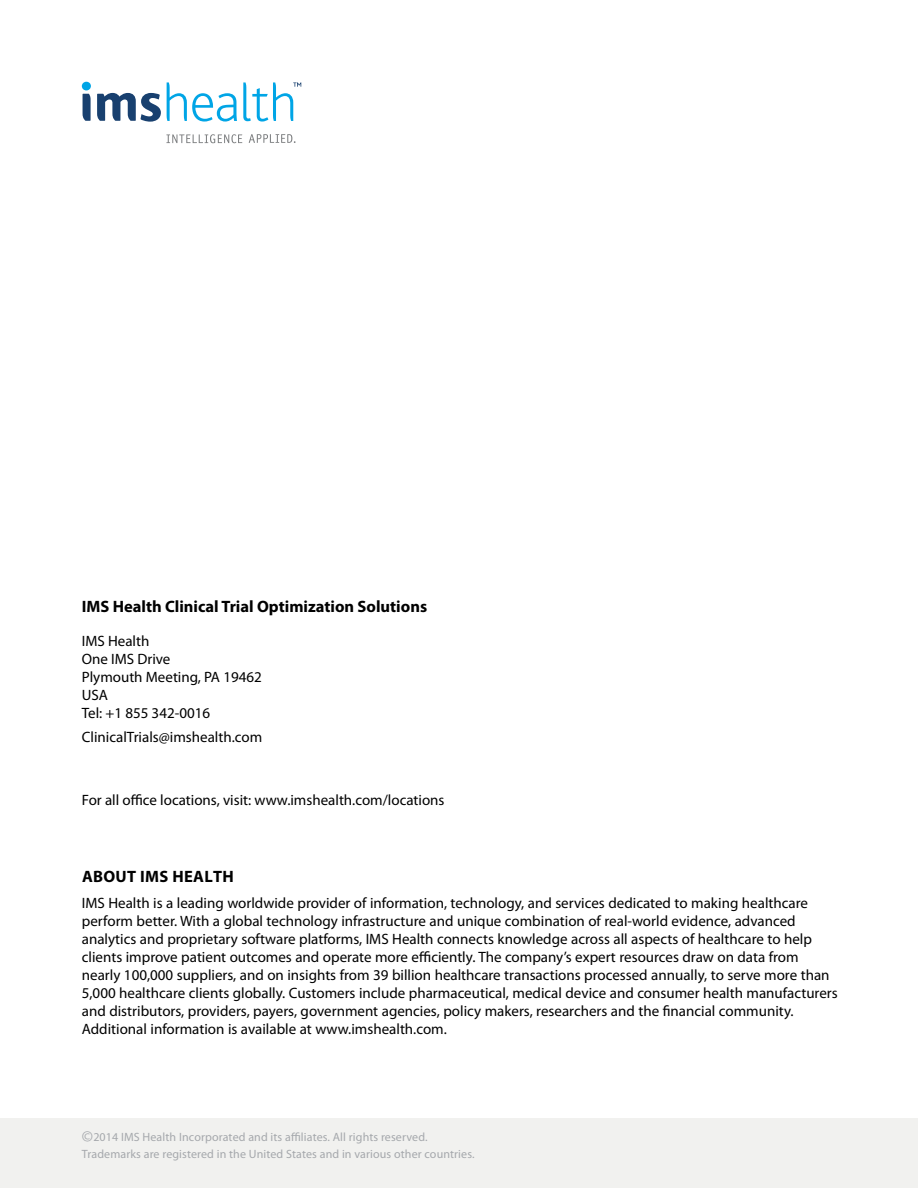
<style>
.page{position:relative;width:918px;height:1188px;background:#fff}
.page>*{position:absolute;margin:0;border:0;box-sizing:border-box;transform-origin:0 0}
.t1{font:700 16.5px "Myriad Pro";color:#000}
.t2{font:700 16.5px "Myriad Pro";letter-spacing:.02em;color:#000}
.t3{font:15px/18px "Myriad Pro";color:#000}
.t4{font:12px/16.5px "Myriad Pro";letter-spacing:.01em;color:#a5a8ac}
.s1{font-size:16.65px}
</style>
<div class="page">
<svg style="left:166px;top:134px;width:76px;height:9px"></svg>
<svg style="left:249px;top:134px;width:47px;height:9px"></svg>
<div style="left:82px;top:82px;width:9px;height:8px;background:#00a5e6;border-radius:50%"></div>
<svg style="left:83px;top:94px;width:8px;height:27px"></svg>
<svg style="left:97px;top:93px;width:64px;height:29px"></svg>
<svg style="left:167px;top:82px;width:70px;height:40px"></svg>
<svg style="left:243px;top:82px;width:58px;height:40px"></svg>
<div style="left:0;top:1118px;width:918px;height:70px;background:#f1f1ef"></div>
<p class="t1" style="left:82px;top:596px;width:347px">IMS Health Clinical Trial Optimization Solutions</p>
<p class="t3" style="left:82px;top:631px;width:181px">IMS Health<br>One IMS Drive<br>Plymouth Meeting, PA 19462<br>USA<br>Tel: +1 855 342-0016</p>
<p class="t3" style="left:82px;top:727px;width:182px">ClinicalTrials@imshealth.com</p>
<p class="t3" style="left:82px;top:791px;width:364px">For all office locations, visit: www.imshealth.com/locations</p>
<p class="t2" style="left:82px;top:866px;width:153px">About IMS HEALTH</p>
<p class="t3" style="left:82px;top:894px;width:757px">IMS Health is a leading worldwide provider of information, technology, and services dedicated to making healthcare perform better. With a global technology infrastructure and unique combination of real-world evidence, advanced analytics and proprietary software platforms, IMS Health connects knowledge across all aspects of healthcare to help clients improve patient outcomes and operate more efficiently. The company’s expert resources draw on data from nearly 100,000 suppliers, and on insights from 39 billion healthcare transactions processed annually, to serve more than 5,000 healthcare clients globally. Customers include pharmaceutical, medical device and consumer health manufacturers and distributors, providers, payers, government agencies, policy makers, researchers and the financial community.<br>Additional information is available at www.imshealth.com.</p>
<p class="t4" style="left:82px;top:1129px;width:394px"><span class="s1">©</span>2014 IMS Health Incorporated and its affiliates. All rights reserved.<br>Trademarks are registered in the United States and in various other countries.</p>
</div>
